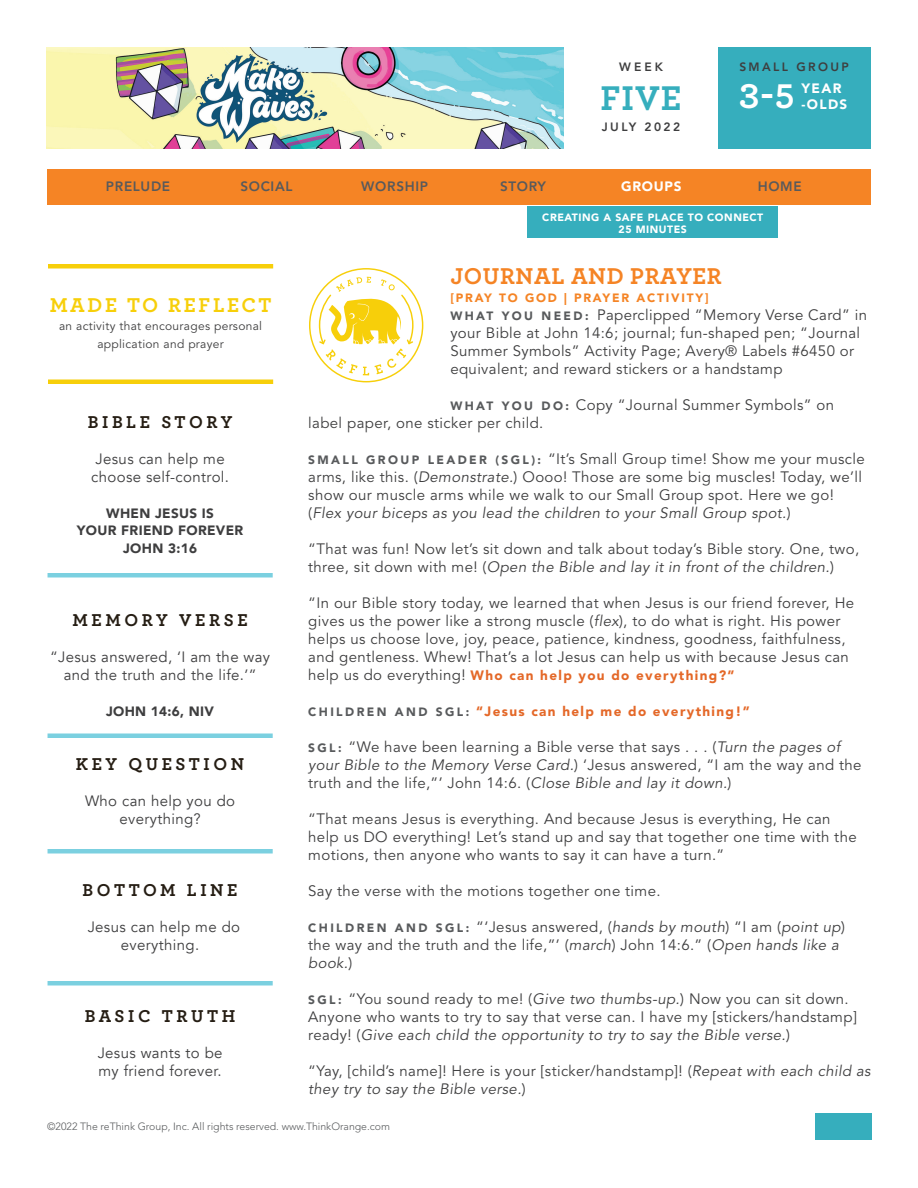
<style>
.page{position:relative;width:918px;height:1188px;background:#fff}
.page>*{position:absolute;margin:0;border:0;box-sizing:border-box;transform-origin:0 0}
.t1{font:700 36px "Archer Pro";color:#36aebd}
.t2{font:700 36px "Archer Pro";color:#fff}
.t3{font:700 24px "Archer Pro";letter-spacing:.025em;color:#f58425}
.t4{font:700 21px "Archer Pro";letter-spacing:.125em;color:#f7cf0a}
.t5{font:700 18px "Archer Pro";letter-spacing:.2em;color:#251d13}
.t6{font:15px/18px "Avenir LT Std";letter-spacing:.025em;color:#3e3e3f}
.t7{font:15px/18px "Avenir";letter-spacing:.025em;color:#3e3e3f;text-align:center}
.t8{font:900 13.5px "Avenir LT Std";letter-spacing:.1em;color:#e46828}
.t9{font:900 13.5px/18px "Avenir";letter-spacing:.025em;color:#3e3e3f;text-align:center}
.t10{font:800 13.5px "Avenir LT Std";letter-spacing:.05em;color:#585a5c}
.t11{font:900 13.5px/16.2px "Avenir LT Std";letter-spacing:.1em;color:#fff}
.t12{font:12px/18px "Avenir LT Std";letter-spacing:.025em;color:#3e3e3f;text-align:center}
.t13{font:900 12px "Avenir LT Std";letter-spacing:.15em;color:#f58425}
.t14{font:800 12px "Avenir LT Std";letter-spacing:.2em;color:#3e3e3f}
.t15{font:300 10.5px "Avenir LT Std";color:#585a5c}
.t16{font:900 10.5px/12px "Avenir LT Std";letter-spacing:.05em;color:#fff;text-align:center}
.s1{font-weight:900;font-size:12px;color:#585a5c}
.s2{font-style:italic}
.s3{font-weight:400;font-size:15px;color:#3e3e3f}
.s4{font-size:12px;color:#585a5c}
</style>
<div class="page">
<img style="left:46px;top:47px;width:518px;height:102px">
<div style="left:717px;top:47px;width:154px;height:102px;background:#36aebd"></div>
<div style="left:48px;top:573px;width:225px;height:5px;background:#7bd0e0"></div>
<hr style="left:48px;top:734px;width:225px;height:4px;background:#7bd0e0">
<div style="left:48px;top:849px;width:225px;height:5px;background:#7bd0e0"></div>
<div style="left:48px;top:981px;width:225px;height:5px;background:#7bd0e0"></div>
<svg style="left:309px;top:268px;width:114px;height:114px"></svg>
<hr style="left:48px;top:380px;width:225px;height:4px;background:#f7cf0a">
<hr style="left:48px;top:264px;width:225px;height:4px;background:#f7cf0a">
<div style="left:47px;top:170px;width:824px;height:36px;background:#f58425"></div>
<div style="left:815px;top:1113px;width:57px;height:27px;background:#36aebd"></div>
<div style="left:527px;top:206px;width:251px;height:32px;background:#36aebd"></div>
<p class="t14" style="left:619px;top:59px;width:45px">WEEK</p>
<h1 class="t1" style="left:601px;top:69px;width:82px">FIVE</h1>
<p class="t14" style="left:602px;top:120px;width:80px">JULY 2022</p>
<p class="t14" style="left:739px;top:59px;width:111px">SMALL GROUP</p>
<h1 class="t2" style="left:739px;top:68px;width:57px">3-5</h1>
<p class="t11" style="left:802px;top:80px;width:47px">YEAR -OLDS</p>
<p class="t10" style="left:106px;top:178px;width:66px">PRELUDE</p>
<p class="t10" style="left:240px;top:178px;width:54px">SOCIAL</p>
<p class="t10" style="left:361px;top:178px;width:68px">WORSHIP</p>
<p class="t10" style="left:500px;top:178px;width:47px">STORY</p>
<p class="t11" style="left:621px;top:178px;width:62px">GROUPS</p>
<p class="t10" style="left:758px;top:178px;width:46px">HOME</p>
<p class="t16" style="left:542px;top:211px;width:223px">CREATING A SAFE PLACE TO CONNECT<br>25 MINUTES</p>
<h2 class="t3" style="left:450px;top:257px;width:273px">JOURNAL AND PRAYER</h2>
<p class="t13" style="left:450px;top:290px;width:260px">[PRAY TO GOD | PRAYER ACTIVITY]</p>
<p class="t6" style="left:450px;top:306px;width:418px"><span class="s1">W H AT Y O U N E E D :</span> Paperclipped “Memory Verse Card” in your Bible at John 14:6; journal; fun-shaped pen; “Journal Summer Symbols” Activity Page; Avery® Labels #6450 or equivalent; and reward stickers or a handstamp</p>
<p class="t6" style="left:308px;top:396px;width:528px;text-indent:142px"><span class="s1">W H AT Y O U D O :</span> Copy “Journal Summer Symbols” on label paper, one sticker per child.</p>
<p class="t6" style="left:308px;top:450px;width:558px"><span class="s1">S M A L L G R O U P L E A D E R ( S G L ) :</span> “It’s Small Group time! Show me your muscle arms, like this. (<span class="s2">Demonstrate.</span>) Oooo! Those are some big muscles! Today, we’ll show our muscle arms while we walk to our Small Group spot. Here we go! (<span class="s2">Flex your biceps as you lead the children to your Small Group spot.</span>)</p>
<p class="t6" style="left:308px;top:540px;width:552px">“That was fun! Now let’s sit down and talk about today’s Bible story. One, two, three, sit down with me! (<span class="s2">Open the Bible and lay it in front of the children.</span>)</p>
<p class="t6" style="left:308px;top:594px;width:547px">“In our Bible story today, we learned that when Jesus is our friend forever, He gives us the power like a strong muscle (<span class="s2">flex</span>), to do what is right. His power helps us choose love, joy, peace, patience, kindness, goodness, faithfulness, and gentleness. Whew! That’s a lot Jesus can help us with because Jesus can</p>
<p class="t8" style="left:308px;top:667px;width:428px"><span class="s3">help us do everything!</span> Who can help you do everything?”</p>
<p class="t8" style="left:308px;top:703px;width:443px"><span class="s4">CHILDREN AND SGL:</span> “Jesus can help me do everything!”</p>
<p class="t6" style="left:308px;top:738px;width:555px"><span class="s1">S G L :</span> “We have been learning a Bible verse that says . . . (<span class="s2">Turn the pages of your Bible to the Memory Verse Card.</span>) ‘Jesus answered, “I am the way and the truth and the life,”’ John 14:6. (<span class="s2">Close Bible and lay it down.</span>)</p>
<p class="t6" style="left:308px;top:810px;width:550px">“That means Jesus is everything. And because Jesus is everything, He can help us DO everything! Let’s stand up and say that together one time with the motions, then anyone who wants to say it can have a turn.”</p>
<p class="t6" style="left:308px;top:882px;width:354px">Say the verse with the motions together one time.</p>
<p class="t6" style="left:308px;top:918px;width:538px"><span class="s1">C H I L D R E N A N D S G L :</span> “‘Jesus answered, (<span class="s2">hands by mouth</span>) “I am (<span class="s2">point up</span>) the way and the truth and the life,”’ (<span class="s2">march</span>) John 14:6.” (<span class="s2">Open hands like a book.</span>)</p>
<p class="t6" style="left:308px;top:990px;width:550px"><span class="s1">S G L :</span> “You sound ready to me! (<span class="s2">Give two thumbs-up.</span>) Now you can sit down.<br>Anyone who wants to try to say that verse can. I have my [stickers/handstamp] ready! (<span class="s2">Give each child the opportunity to try to say the Bible verse.</span>)</p>
<p class="t6" style="left:308px;top:1062px;width:564px">“Yay, [child’s name]! Here is your [sticker/handstamp]! (<span class="s2">Repeat with each child as they try to say the Bible verse.</span>)</p>
<h3 class="t4" style="left:50px;top:288px;width:223px">MADE TO REFLECT</h3>
<p class="t12" style="left:59px;top:317px;width:205px">an activity that encourages personal application and prayer</p>
<p class="t5" style="left:88px;top:407px;width:146px">BIBLE STORY</p>
<p class="t7" style="left:91px;top:450px;width:139px;text-align:left">Jesus can help me choose self-control.</p>
<p class="t9" style="left:77px;top:503px;width:168px">WHEN JESUS IS<br>YOUR FRIEND FOREVER<br>JOHN 3:16</p>
<p class="t5" style="left:72px;top:605px;width:177px">MEMORY VERSE</p>
<p class="t7" style="left:50px;top:648px;width:222px">“Jesus answered, ‘I am the way and the truth and the life.’”</p>
<p class="t9" style="left:106px;top:701px;width:110px">JOHN 14:6, NIV</p>
<p class="t5" style="left:76px;top:749px;width:170px">KEY QUESTION</p>
<p class="t7" style="left:85px;top:792px;width:152px">Who can help you do everything?</p>
<p class="t5" style="left:83px;top:875px;width:156px">BOTTOM LINE</p>
<p class="t7" style="left:88px;top:918px;width:154px">Jesus can help me do everything.</p>
<p class="t5" style="left:85px;top:1001px;width:152px">BASIC TRUTH</p>
<p class="t7" style="left:98px;top:1044px;width:126px;text-align:left">Jesus wants to be my friend forever.</p>
<p class="t15" style="left:47px;top:1120px;width:344px">©2022 The reThink Group, Inc. All rights reserved. www.ThinkOrange.com</p>
</div>
